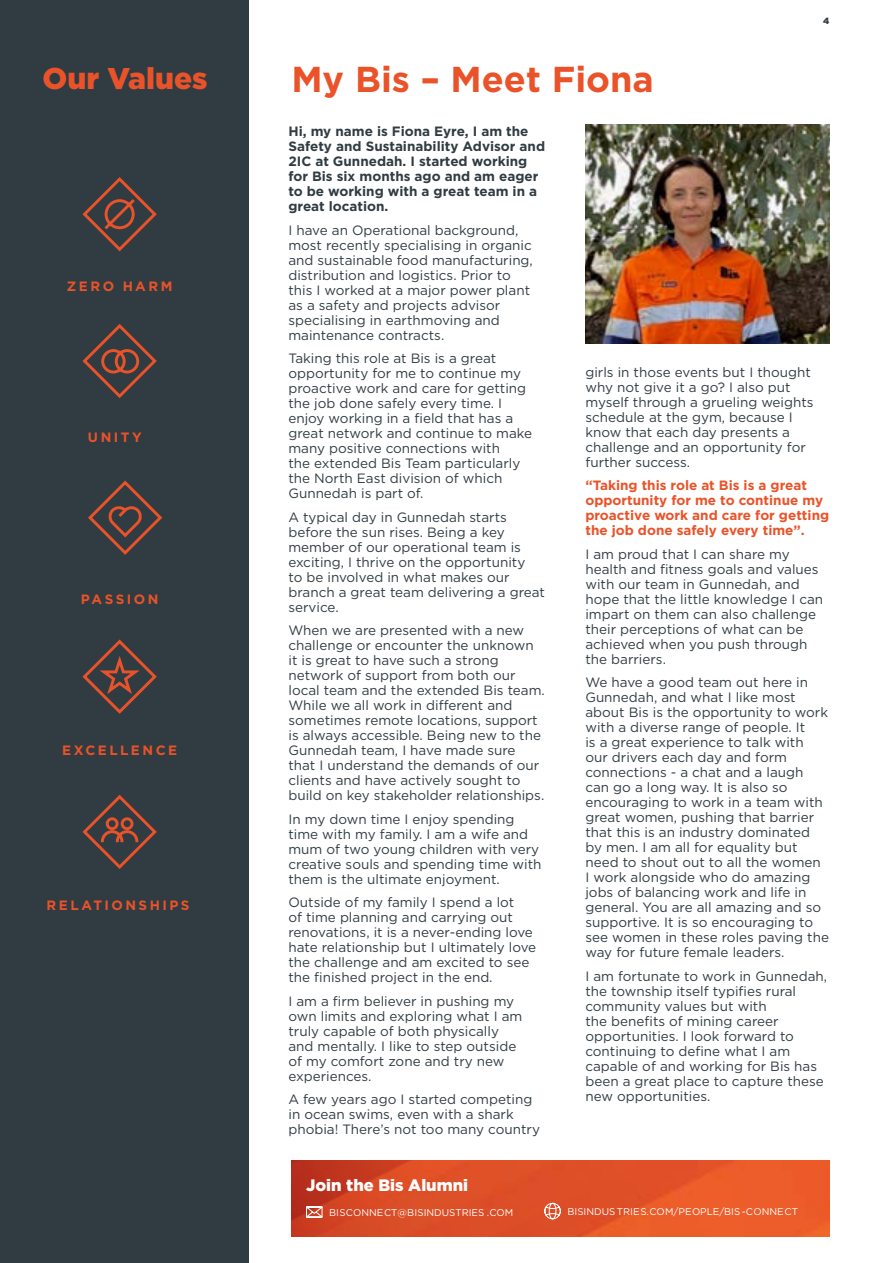
<style>
.page{position:relative;width:893px;height:1263px;background:#fff}
.page>*{position:absolute;margin:0;border:0;box-sizing:border-box;transform-origin:0 0}
.t1{font:700 36px "Gotham";color:#ea5329}
.t2{font:900 30px "Gotham";color:#ea5329}
.t3{font:900 16.5px "Gotham";color:#fff}
.t4{font:13.5px/15px "Gotham";color:#303c42}
.t5{font:700 13.5px/15px "Gotham";color:#303c42}
.t6{font:700 13.5px/15px "Gotham";color:#ea5329}
.t7{font:700 13.5px "Gotham";letter-spacing:.18em;color:#ea5329}
.t8{font:700 13.5px "Gotham";letter-spacing:.185em;color:#ea5329}
.t9{font:700 13.5px "Gotham";letter-spacing:.175em;color:#ea5329}
.t10{font:9.75px "Gotham";color:#fff}
.t11{font:900 9px "Gotham";color:#303c42}
</style>
<div class="page">
<div style="left:0;top:0;width:249px;height:1263px;background:#303c42"></div>
<img style="left:291px;top:1160px;width:538px;height:77px">
<svg style="left:304px;top:1206px;width:20px;height:12px"></svg>
<svg style="left:544px;top:1202px;width:17px;height:17px"></svg>
<svg style="left:88px;top:480px;width:75px;height:75px"></svg>
<svg style="left:82px;top:177px;width:75px;height:75px"></svg>
<svg style="left:82px;top:324px;width:75px;height:74px"></svg>
<svg style="left:82px;top:794px;width:75px;height:75px"></svg>
<svg style="left:82px;top:639px;width:75px;height:75px"></svg>
<img style="left:585px;top:125px;width:244px;height:219px">
<h2 class="t2" style="left:43px;top:61px;width:167px">Our Values</h2>
<p class="t7" style="left:67px;top:277px;width:107px">ZERO HARM</p>
<p class="t6" style="left:88px;top:429px;width:55px">UNITY</p>
<p class="t7" style="left:81px;top:590px;width:79px">PASSION</p>
<p class="t9" style="left:62px;top:741px;width:116px">EXCELLENCE</p>
<p class="t8" style="left:46px;top:896px;width:145px">RELATIONSHIPS</p>
<h1 class="t1" style="left:291px;top:55px;width:364px">My Bis – Meet Fiona</h1>
<p class="t11" style="left:823px;top:15px;width:8px">4</p>
<p class="t5" style="left:288px;top:124px;width:258px">Hi, my name is Fiona Eyre, I am the<br>Safety and Sustainability Advisor and<br>2IC at Gunnedah. I started working for Bis six months ago and am eager to be working with a great team in a great location.</p>
<p class="t4" style="left:288px;top:222px;width:246px">I have an Operational background, most recently specialising in organic and sustainable food manufacturing, distribution and logistics. Prior to this I worked at a major power plant as a safety and projects advisor specialising in earthmoving and maintenance contracts.</p>
<p class="t4" style="left:288px;top:351px;width:245px">Taking this role at Bis is a great opportunity for me to continue my proactive work and care for getting the job done safely every time. I enjoy working in a field that has a great network and continue to make many positive connections with<br>the extended Bis Team particularly the North East division of which<br>Gunnedah is part of.</p>
<p class="t4" style="left:288px;top:509px;width:258px">A typical day in Gunnedah starts before the sun rises. Being a key member of our operational team is exciting, I thrive on the opportunity<br>to be involved in what makes our branch a great team delivering a great service.</p>
<p class="t4" style="left:288px;top:623px;width:258px">When we are presented with a new challenge or encounter the unknown it is great to have such a strong network of support from both our local team and the extended Bis team.<br>While we all work in different and sometimes remote locations, support is always accessible. Being new to the Gunnedah team, I have made sure that I understand the demands of our clients and have actively sought to build on key stakeholder relationships.</p>
<p class="t4" style="left:288px;top:811px;width:255px">In my down time I enjoy spending time with my family. I am a wife and mum of two young children with very creative souls and spending time with them is the ultimate enjoyment.</p>
<p class="t4" style="left:288px;top:895px;width:249px">Outside of my family I spend a lot<br>of time planning and carrying out renovations, it is a never-ending love hate relationship but I ultimately love the challenge and am excited to see the finished project in the end.</p>
<p class="t4" style="left:288px;top:993px;width:235px">I am a firm believer in pushing my own limits and exploring what I am truly capable of both physically and mentally. I like to step outside of my comfort zone and try new experiences.</p>
<p class="t4" style="left:288px;top:1092px;width:253px">A few years ago I started competing in ocean swims, even with a shark phobia! There’s not too many country</p>
<p class="t4" style="left:585px;top:364px;width:230px">girls in those events but I thought why not give it a go? I also put myself through a grueling weights schedule at the gym, because I know that each day presents a challenge and an opportunity for further success.</p>
<p class="t6" style="left:585px;top:478px;width:245px">“Taking this role at Bis is a great opportunity for me to continue my proactive work and care for getting the job done safely every time”.</p>
<p class="t4" style="left:585px;top:546px;width:239px">I am proud that I can share my health and fitness goals and values with our team in Gunnedah, and hope that the little knowledge I can impart on them can also challenge their perceptions of what can be achieved when you push through the barriers.</p>
<p class="t4" style="left:585px;top:674px;width:245px">We have a good team out here in<br>Gunnedah, and what I like most about Bis is the opportunity to work with a diverse range of people. It<br>is a great experience to talk with our drivers each day and form connections - a chat and a laugh can go a long way. It is also so encouraging to work in a team with great women, pushing that barrier that this is an industry dominated by men. I am all for equality but need to shout out to all the women<br>I work alongside who do amazing jobs of balancing work and life in general. You are all amazing and so supportive. It is so encouraging to see women in these roles paving the way for future female leaders.</p>
<p class="t4" style="left:585px;top:968px;width:243px">I am fortunate to work in Gunnedah, the township itself typifies rural community values but with<br>the benefits of mining career opportunities. I look forward to continuing to define what I am capable of and working for Bis has been a great place to capture these new opportunities.</p>
<p class="t3" style="left:306px;top:1175px;width:163px">Join the Bis Alumni</p>
<p class="t10" style="left:329px;top:1206px;width:186px">BISCONNECT@BISINDUSTRIES .COM</p>
<p class="t10" style="left:567px;top:1205px;width:232px">BISINDUS TRIES.COM/PEOPLE/BIS -CONNECT</p>
</div>
